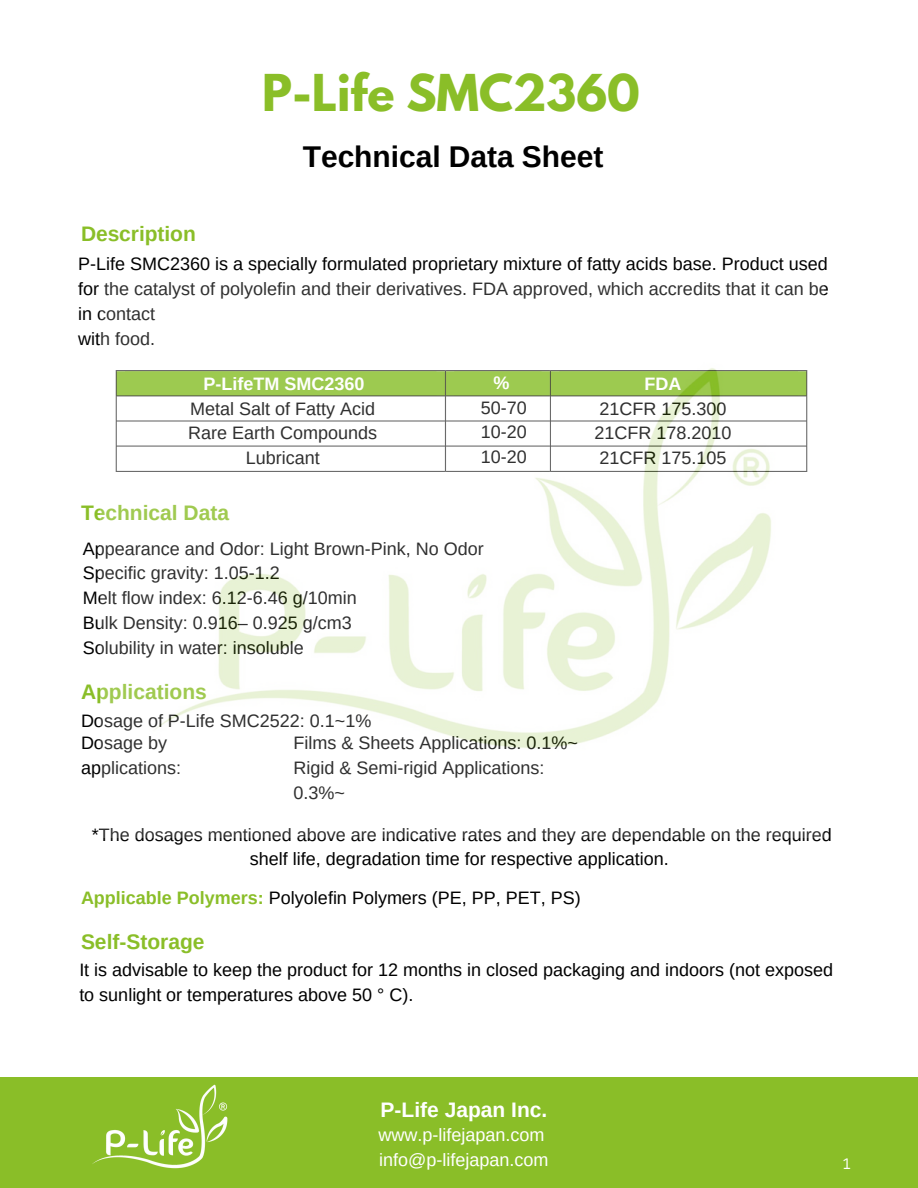
<style>
.page{position:relative;width:918px;height:1188px;background:#fff}
.page>*{position:absolute;margin:0;border:0;box-sizing:border-box;transform-origin:0 0}
.t1{font:700 45px "League Spartan";letter-spacing:-.005em;color:#8abe28}
.t2{font:700 30px "Arimo";color:#000}
.t3{font:700 21px "Arimo";color:#8abe28}
.t4{font:700 21px "Arimo";color:#fff}
.t5{font:18px/24.8px "Arimo";color:#000}
.t6{font:18px "Arimo";color:#fff}
.t7{font:700 18px "Arimo";color:#fff}
.t8{font:15px "IBM Plex Sans Cond";color:#fff}
.s1{font-weight:700;color:#fff}
.s2{font-weight:700;color:#8abe28}
</style>
<div class="page">
<img style="left:115px;top:368px;width:693px;height:380px">
<div style="left:0;top:1077px;width:918px;height:111px;background:#8abe28"></div>
<img style="left:92px;top:1084px;width:136px;height:85px">
<p class="t1" style="left:262px;top:70px;width:379px">P-Life SMC2360</p>
<h1 class="t2" style="left:303px;top:140px;width:302px">Technical Data Sheet</h1>
<h3 class="t3" style="left:81px;top:222px;width:116px">Description</h3>
<p class="t5" style="left:78px;top:252px;width:752px;text-align:justify">P-Life SMC2360 is a specially formulated proprietary mixture of fatty acids base. Product used for the catalyst of polyolefin and their derivatives. FDA approved, which accredits that it can be in contact</p>
<p class="t5" style="left:78px;top:326px;width:78px">with food.</p>
<p class="t7" style="left:204px;top:374px;width:162px">P-LifeTM SMC2360</p>
<h5 class="t7" style="left:494px;top:373px;width:18px">%</h5>
<p class="t5" style="left:481px;top:395px;width:48px">50-70</p>
<p class="t5" style="left:481px;top:420px;width:48px">10-20</p>
<p class="t5" style="left:481px;top:445px;width:48px">10-20</p>
<p class="t5" style="left:594px;top:371px;width:139px;text-align:center"><span class="s1">FDA<br></span>21CFR 175.300<br>21CFR 178.2010<br>21CFR 175.105</p>
<p class="t5" style="left:190px;top:396px;width:186px">Metal Salt of Fatty Acid</p>
<p class="t5" style="left:188px;top:421px;width:190px">Rare Earth Compounds</p>
<p class="t5" style="left:246px;top:446px;width:76px">Lubricant</p>
<h4 class="t3" style="left:81px;top:501px;width:150px">Technical Data</h4>
<p class="t5" style="left:83px;top:536px;width:402px">Appearance and Odor: Light Brown-Pink, No Odor</p>
<p class="t5" style="left:83px;top:561px;width:198px">Specific gravity: 1.05-1.2</p>
<h3 class="t5" style="left:83px;top:585px;width:275px">Melt flow index: 6.12-6.46 g/10min</h3>
<p class="t5" style="left:83px;top:610px;width:270px">Bulk Density: 0.916– 0.925 g/cm3</p>
<p class="t5" style="left:83px;top:635px;width:222px">Solubility in water: insoluble</p>
<p class="t3" style="left:81px;top:680px;width:127px">Applications</p>
<p class="t5" style="left:81px;top:708px;width:292px">Dosage of P-Life SMC2522: 0.1~1%</p>
<p class="t5" style="left:81px;top:731px;width:102px">Dosage by applications:</p>
<h3 class="t5" style="left:293px;top:731px;width:286px">Films &amp; Sheets Applications: 0.1%~</h3>
<p class="t5" style="left:293px;top:755px;width:252px">Rigid &amp; Semi-rigid Applications:<br>0.3%~</p>
<p class="t5" style="left:92px;top:822px;width:742px;text-align:center">*The dosages mentioned above are indicative rates and they are dependable on the required shelf life, degradation time for respective application.</p>
<p class="t5" style="left:81px;top:885px;width:501px"><span class="s2">Applicable Polymers:</span> Polyolefin Polymers (PE, PP, PET, PS)</p>
<p class="t3" style="left:81px;top:930px;width:125px">Self-Storage</p>
<h3 class="t5" style="left:79px;top:957px;width:755px">It is advisable to keep the product for 12 months in closed packaging and indoors (not exposed to sunlight or temperatures above 50 ° C).</h3>
<p class="t4" style="left:381px;top:1098px;width:168px">P-Life Japan Inc.</p>
<p class="t6" style="left:378px;top:1125px;width:167px">www.p-lifejapan.com</p>
<p class="t6" style="left:379px;top:1150px;width:171px">info@p-lifejapan.com</p>
<p class="t8" style="left:843px;top:1153px;width:10px">1</p>
</div>
